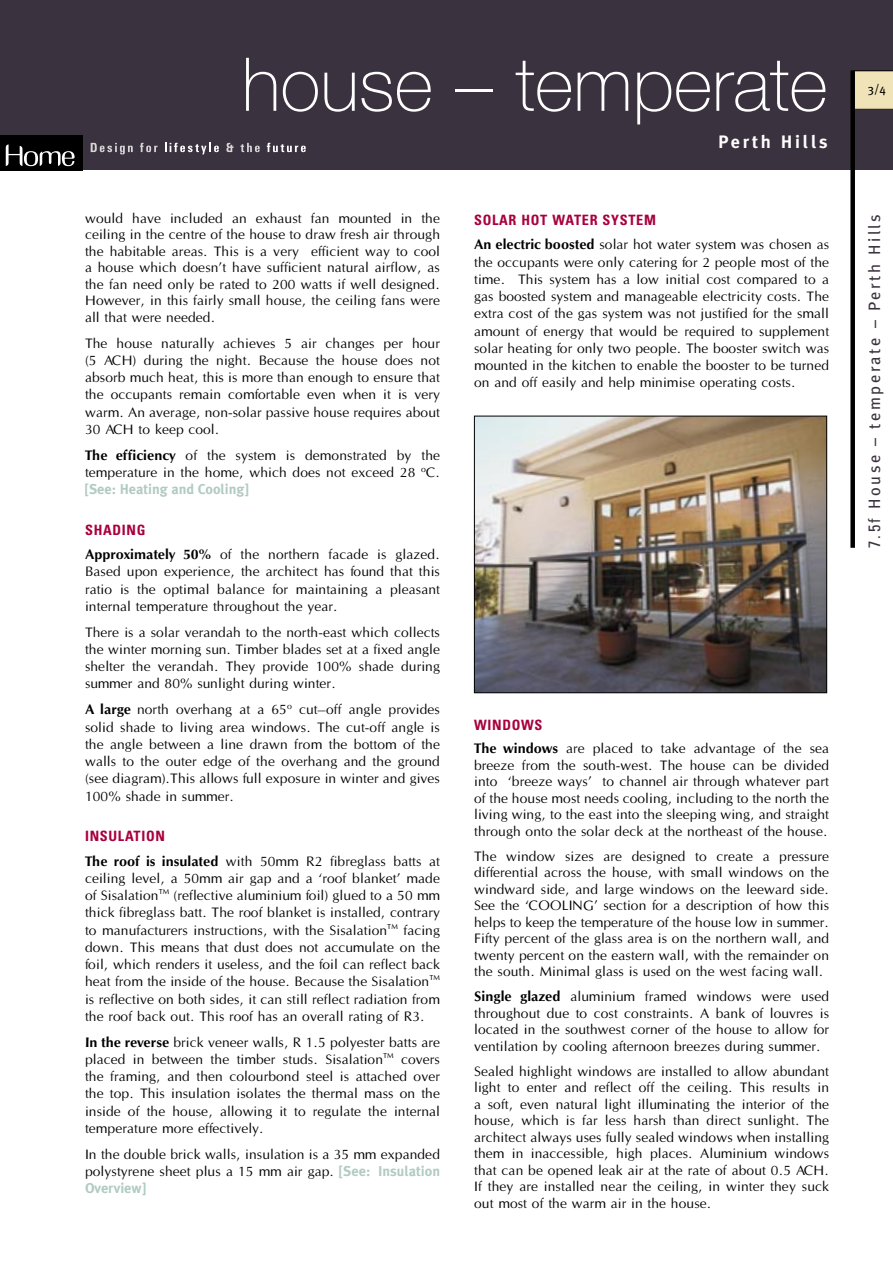
<style>
.page{position:relative;width:893px;height:1263px;background:#fff}
.page>*{position:absolute;margin:0;border:0;box-sizing:border-box;transform-origin:0 0}
.t1{font:100 74.25px "Helvetica Neue";color:#fff}
.t2{font:700 18px "Meta Plus";letter-spacing:.15em;color:#fff}
.t3{font:16.5px "Meta Plus";letter-spacing:.15em;color:#3b323f}
.para_2{font:14.25px/17.2px "Optane";color:#000;text-align:justify}
.head2_2{font:700 condensed 14.25px "Univers";letter-spacing:.05em;color:#a9003d}
.t4{font:12px "Meta Plus";color:#000}
.s1{font-family:"Optus T";font-weight:500}
.s2{font-family:"Meta Plus";font-weight:700;color:#b1cbc0}
.s3{font-family:"Univers";font-stretch:condensed}
</style>
<div class="page">
<div style="left:0;top:0;width:893px;height:170px;background:#3b323f"></div>
<div style="left:0;top:135px;width:82px;height:35px;background:#000"></div>
<svg style="left:91px;top:143px;width:42px;height:11px"></svg>
<svg style="left:140px;top:143px;width:18px;height:9px"></svg>
<svg style="left:165px;top:143px;width:54px;height:11px"></svg>
<svg style="left:226px;top:143px;width:8px;height:9px"></svg>
<svg style="left:240px;top:143px;width:20px;height:9px"></svg>
<svg style="left:267px;top:143px;width:39px;height:9px"></svg>
<svg style="left:6px;top:144px;width:69px;height:22px"></svg>
<svg style="left:853px;top:70px;width:40px;height:40px;background:#e1d5ac"></svg>
<div style="left:850px;top:71px;width:5px;height:477px;background:#000"></div>
<img style="left:476px;top:418px;width:349px;height:273px">
<div style="left:474px;top:416px;width:353px;height:277px;border:1px solid #000"></div>
<h1 class="t1" style="left:242px;top:42px;width:587px">house – temperate</h1>
<p class="para_2" style="left:85px;top:211px;width:357px;line-height:16.5px">would have included an exhaust fan mounted in the ceiling in the centre of the house to draw fresh air through the habitable areas. This is a very efficient way to cool a house which doesn’t have sufficient natural airflow, as the fan need only be rated to 200 watts if well designed.<br>However, in this fairly small house, the ceiling fans were all that were needed.</p>
<p class="para_2" style="left:85px;top:335px;width:357px">The house naturally achieves 5 air changes per hour (5 ACH) during the night. Because the house does not absorb much heat, this is more than enough to ensure that the occupants remain comfortable even when it is very warm. An average, non-solar passive house requires about 30 ACH to keep cool.</p>
<p class="para_2" style="left:85px;top:447px;width:357px"><span class="s1">The efficiency</span> of the system is demonstrated by the temperature in the home, which does not exceed 28 <sup>o</sup>C. <span class="s2">[See: Heating and Cooling]</span></p>
<p class="head2_2" style="left:85px;top:521px;width:62px">SHADING</p>
<p class="para_2" style="left:85px;top:546px;width:357px"><span class="s1">Approximately 50%</span> of the northern facade is glazed.<br>Based upon experience, the architect has found that this ratio is the optimal balance for maintaining a pleasant internal temperature throughout the year.</p>
<p class="para_2" style="left:85px;top:624px;width:357px">There is a solar verandah to the north-east which collects the winter morning sun. Timber blades set at a fixed angle shelter the verandah. They provide 100% shade during summer and 80% sunlight during winter.</p>
<p class="para_2" style="left:85px;top:702px;width:357px"><span class="s1">A large</span> north overhang at a 65<sup>o</sup> cut–off angle provides solid shade to living area windows. The cut-off angle is the angle between a line drawn from the bottom of the walls to the outer edge of the overhang and the ground (see diagram).This allows full exposure in winter and gives 100% shade in summer.</p>
<p class="head2_2" style="left:85px;top:827px;width:81px">INSULATION</p>
<p class="para_2" style="left:85px;top:853px;width:357px"><span class="s1">The roof is insulated</span> with 50mm R2 fibreglass batts at ceiling level, a 50mm air gap and a ‘roof blanket’ made of Sisalation<sup>TM</sup> (reflective aluminium foil) glued to a 50 mm thick fibreglass batt. The roof blanket is installed, contrary to manufacturers instructions, with the Sisalation<sup>TM</sup> facing down. This means that dust does not accumulate on the foil, which renders it useless, and the foil can reflect back heat from the inside of the house. Because the Sisalation<sup>TM </sup>is reflective on both sides, it can still reflect radiation from the roof back out. This roof has an overall rating of R3.</p>
<p class="para_2" style="left:85px;top:1034px;width:357px"><span class="s1">In the reverse</span> brick veneer walls, R 1.5 polyester batts are placed in between the timber studs. Sisalation<sup>TM</sup> covers the framing, and then colourbond steel is attached over the top. This insulation isolates the thermal mass on the inside of the house, allowing it to regulate the internal temperature more effectively.</p>
<p class="para_2" style="left:85px;top:1146px;width:357px">In the double brick walls, insulation is a 35 mm expanded polystyrene sheet plus a 15 mm air gap. <span class="s2">[See: Insulation Overview]</span></p>
<p class="t2" style="left:718px;top:131px;width:111px">Perth Hills</p>
<p class="head2_2" style="left:474px;top:211px;width:183px">SOLAR HOT WATER SYSTEM</p>
<p class="para_2" style="left:474px;top:237px;width:357px"><span class="s1">An electric boosted</span> solar hot water system was chosen as the occupants were only catering for 2 people most of the time. This system has a low initial cost compared to a gas boosted system and manageable electricity costs. The extra cost of the gas system was not justified for the small amount of energy that would be required to supplement solar heating for only two people. The booster switch was mounted in the kitchen to enable the booster to be turned on and off easily and help minimise operating costs.</p>
<p class="head2_2" style="left:474px;top:716px;width:70px">WINDOWS</p>
<p class="para_2" style="left:474px;top:741px;width:357px;line-height:16.5px"><span class="s1">The windows</span> are placed to take advantage of the sea breeze from the south-west. The house can be divided into ‘breeze ways’ to channel air through whatever part of the house most needs cooling, including to the north the living wing, to the east into the sleeping wing, and straight through onto the solar deck at the northeast of the house.</p>
<p class="para_2" style="left:474px;top:848px;width:357px;line-height:16.5px">The window sizes are designed to create a pressure differential across the house, with small windows on the windward side, and large windows on the leeward side.<br>See the ‘COOLING’ section for a description of how this helps to keep the temperature of the house low in summer.<br>Fifty percent of the glass area is on the northern wall, and twenty percent on the eastern wall, with the remainder on the south. Minimal glass is used on the west facing wall.</p>
<p class="para_2" style="left:474px;top:989px;width:357px;line-height:16.5px"><span class="s1">Single glazed</span> aluminium framed windows were used throughout due to cost constraints. A bank of louvres is located in the southwest corner of the house to allow for ventilation by cooling afternoon breezes during summer.</p>
<p class="para_2" style="left:474px;top:1063px;width:357px;line-height:16.5px">Sealed highlight windows are installed to allow abundant light to enter and reflect off the ceiling. This results in a soft, even natural light illuminating the interior of the house, which is far less harsh than direct sunlight. The architect always uses fully sealed windows when installing them in inaccessible, high places. Aluminium windows that can be opened leak air at the rate of about 0.5 ACH.<br>If they are installed near the ceiling, in winter they suck out most of the warm air in the house.</p>
<p class="t4" style="left:868px;top:82px;width:20px">3/4</p>
<p class="t3" style="left:865px;top:548px;width:336px;rotate:-90deg"><span class="s3">7.5f</span> House – temperate – Perth Hills</p>
</div>
